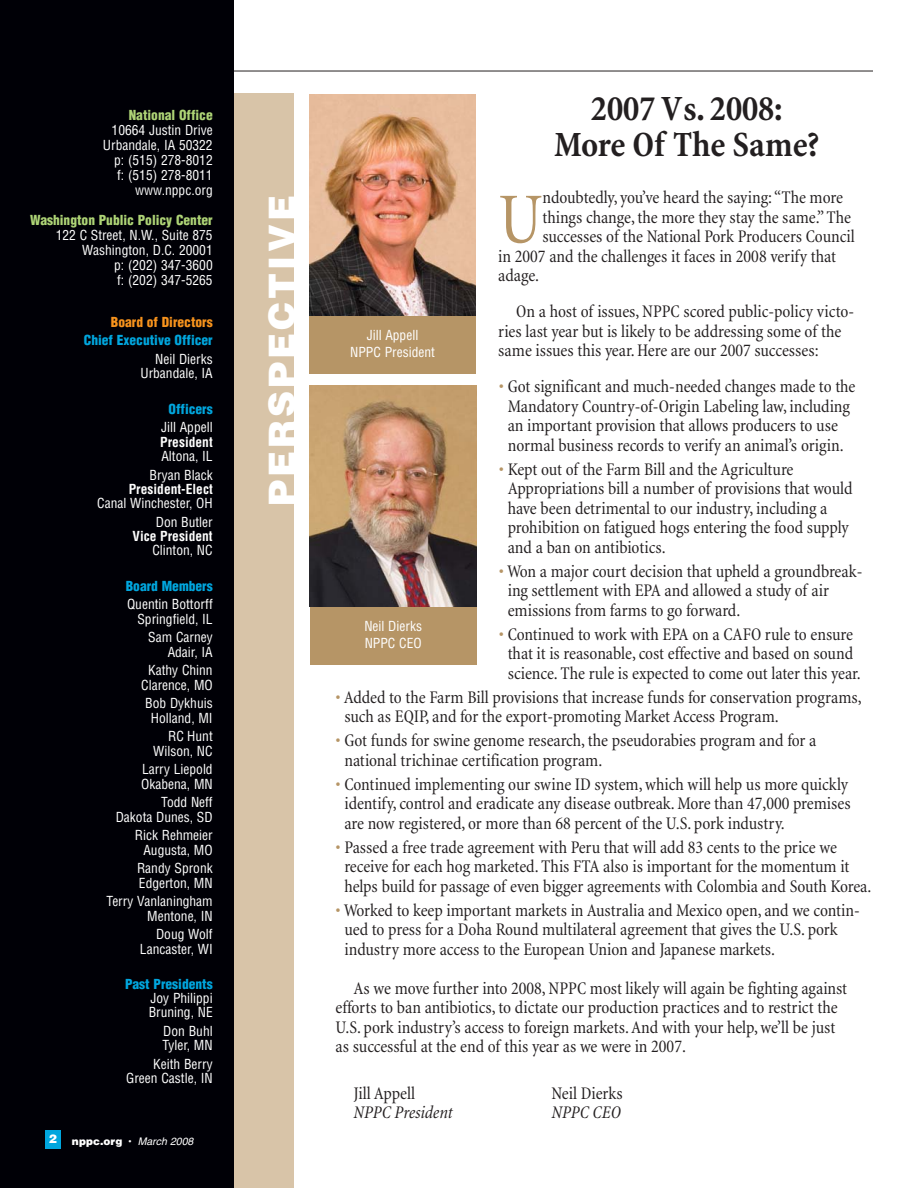
<style>
.page{position:relative;width:918px;height:1188px;background:#fff}
.page>*{position:absolute;margin:0;border:0;box-sizing:border-box;transform-origin:0 0}
.t1{font:condensed 72.9px "Minion";color:#b69566}
.t2{font:700 condensed 36px/36px "Minion";color:#231f20;text-align:center}
.t3{font:900 36px "Helvetica";letter-spacing:.085em;color:#fff}
.t4{font:condensed 18px/19.5px "Minion";color:#231f20}
.t5{font:italic condensed 18px "Minion";color:#231f20}
.t6{font:condensed 13.5px/14.2px "Helvetica";color:#fff;text-align:right}
.t7{font:900 condensed 13.5px "Helvetica";color:#00a6de}
.t8{font:900 condensed 13.5px "Helvetica";color:#aed476}
.t9{font:700 condensed 13.5px "Helvetica";color:#fff}
.t10{font:900 condensed 13.5px "Helvetica";color:#f7931d}
.t11{font:900 12px "Helvetica";color:#fff}
.t12{font:italic 10.5px "Helvetica";color:#fff}
.s1{font-weight:900;font-style:normal}
.s2{font-style:normal}
.s3{color:#b69566}
</style>
<div class="page">
<div style="left:234px;top:93px;width:60px;height:1095px;background:#d8c4a8"></div>
<hr style="left:233px;top:71px;width:640px;height:1px;background:#231f20">
<div style="left:0;top:0;width:234px;height:1188px;background:#000006"></div>
<div style="left:45px;top:1130px;width:16px;height:19px;background:#00a6de"></div>
<div style="left:309px;top:313px;width:167px;height:61px;background:#b69566"></div>
<img style="left:309px;top:94px;width:167px;height:221px">
<div style="left:310px;top:604px;width:166px;height:61px;background:#b69566"></div>
<img style="left:310px;top:386px;width:166px;height:220px">
<p class="t8" style="left:129px;top:110px;width:85px">National Office</p>
<p class="t6" style="left:103px;top:124px;width:111px;line-height:15px">10664 Justin Drive<br>Urbandale, IA 50322 p: (515) 278-8012<br>f: (515) 278-8011 www.nppc.org</p>
<p class="t8" style="left:30px;top:215px;width:184px">Washington Public Policy Center</p>
<p class="t6" style="left:56px;top:229px;width:159px;line-height:15px">122 C Street, N.W., Suite 875<br>Washington, D.C. 20001<br>p: (202) 347-3600<br>f: (202) 347-5265</p>
<p class="t10" style="left:111px;top:316px;width:103px">Board of Directors</p>
<p class="t7" style="left:84px;top:335px;width:130px">Chief Executive Officer</p>
<p class="t6" style="left:140px;top:353px;width:74px">Neil Dierks<br>Urbandale, IA</p>
<p class="t7" style="left:169px;top:403px;width:46px">Officers</p>
<p class="t6" style="left:161px;top:421px;width:53px">Jill Appell</p>
<p class="t9" style="left:160px;top:437px;width:54px">President</p>
<p class="t6" style="left:150px;top:448px;width:65px;line-height:18.8px">Altona, IL<br>Bryan Black</p>
<p class="t9" style="left:129px;top:484px;width:85px">President-Elect</p>
<p class="t6" style="left:97px;top:495px;width:117px;line-height:18.8px">Canal Winchester, OH<br>Don Butler</p>
<p class="t9" style="left:133px;top:531px;width:82px">Vice President</p>
<p class="t6" style="left:152px;top:544px;width:62px">Clinton, NC</p>
<p class="t7" style="left:126px;top:581px;width:88px">Board Members</p>
<p class="t6" style="left:127px;top:598px;width:87px">Quentin Bottorff<br>Springfield, IL</p>
<p class="t6" style="left:148px;top:631px;width:66px">Sam Carney<br>Adair, IA</p>
<p class="t6" style="left:141px;top:664px;width:73px;text-align:center">Kathy Chinn<br>Clarence, MO</p>
<p class="t6" style="left:145px;top:697px;width:69px;text-align:center">Bob Dykhuis<br>Holland, MI</p>
<p class="t6" style="left:153px;top:730px;width:61px">RC Hunt<br>Wilson, NC</p>
<p class="t6" style="left:141px;top:763px;width:73px;text-align:left">Larry Liepold<br>Okabena, MN</p>
<p class="t6" style="left:116px;top:796px;width:99px">Todd Neff<br>Dakota Dunes, SD</p>
<p class="t6" style="left:135px;top:829px;width:79px">Rick Rehmeier<br>Augusta, MO</p>
<p class="t6" style="left:137px;top:862px;width:77px;text-align:left">Randy Spronk<br>Edgerton, MN</p>
<p class="t6" style="left:107px;top:895px;width:108px">Terry Vanlaningham<br>Mentone, IN</p>
<p class="t6" style="left:140px;top:928px;width:74px">Doug Wolf<br>Lancaster, WI</p>
<p class="t7" style="left:125px;top:979px;width:89px">Past Presidents</p>
<p class="t6" style="left:149px;top:992px;width:66px;text-align:left">Joy Philippi<br>Bruning, NE</p>
<p class="t6" style="left:162px;top:1025px;width:52px;text-align:left">Don Buhl<br>Tyler, MN</p>
<p class="t6" style="left:126px;top:1058px;width:88px">Keith Berry<br>Green Castle, IN</p>
<p class="t11" style="left:49px;top:1134px;width:10px">2</p>
<p class="t12" style="left:72px;top:1138px;width:125px"><span class="s1">nppc.org</span> <span class="s2">•</span> March 2008</p>
<h2 class="t3" style="left:269px;top:506px;width:313px;rotate:-90deg">PERSPECTIVE</h2>
<h2 class="t2" style="left:554px;top:94px;width:267px">2007 Vs. 2008:<br>More Of The Same?</h2>
<h1 class="t1" style="left:498px;top:191px;width:46px">U</h1>
<p class="t4" style="left:542px;top:190px;width:302px">ndoubtedly, you’ve heard the saying: “The more</p>
<p class="t4" style="left:542px;top:209px;width:310px">things change, the more they stay the same.” The</p>
<p class="t4" style="left:542px;top:229px;width:314px">successes of the National Pork Producers Council</p>
<p class="t4" style="left:498px;top:248px;width:339px">in 2007 and the challenges it faces in 2008 verify that</p>
<p class="t4" style="left:498px;top:268px;width:42px">adage.</p>
<p class="t4" style="left:498px;top:304px;width:357px;text-indent:18px">On a host of issues, NPPC scored public-policy victo&shy;ries last year but is likely to be addressing some of the same issues this year. Here are our 2007 successes:</p>
<p class="t4" style="left:499px;top:379px;width:358px;text-align:center"><span class="s3">•</span> Got significant and much-needed changes made to the Mandatory Country-of-Origin Labeling law, including an important provision that allows producers to use normal business records to verify an animal’s origin.</p>
<p class="t4" style="left:508px;top:461px;width:346px;text-indent:-9px"><span class="s3">•</span> Kept out of the Farm Bill and the Agriculture Appropriations bill a number of provisions that would have been detrimental to our industry, including a prohibition on fatigued hogs entering the food supply and a ban on antibiotics.</p>
<p class="t4" style="left:508px;top:563px;width:356px;text-indent:-9px"><span class="s3">•</span> Won a major court decision that upheld a groundbreak&shy;ing settlement with EPA and allowed a study of air emissions from farms to go forward.</p>
<p class="t4" style="left:499px;top:626px;width:363px;text-align:center"><span class="s3">•</span> Continued to work with EPA on a CAFO rule to ensure that it is reasonable, cost effective and based on sound science. The rule is expected to come out later this year.</p>
<p class="t4" style="left:344px;top:689px;width:519px;text-indent:-9px"><span class="s3">•</span> Added to the Farm Bill provisions that increase funds for conservation programs, such as EQIP, and for the export-promoting Market Access Program.</p>
<p class="t4" style="left:344px;top:733px;width:473px;text-indent:-9px"><span class="s3">•</span> Got funds for swine genome research, the pseudorabies program and for a national trichinae certification program.</p>
<p class="t4" style="left:344px;top:776px;width:508px;text-indent:-9px"><span class="s3">•</span> Continued implementing our swine ID system, which will help us more quickly identify, control and eradicate any disease outbreak. More than 47,000 premises are now registered, or more than 68 percent of the U.S. pork industry.</p>
<p class="t4" style="left:344px;top:839px;width:529px;text-indent:-9px"><span class="s3">•</span> Passed a free trade agreement with Peru that will add 83 cents to the price we receive for each hog marketed. This FTA also is important for the momentum it helps build for passage of even bigger agreements with Colombia and South Korea.</p>
<p class="t4" style="left:344px;top:902px;width:517px;text-indent:-9px"><span class="s3">•</span> Worked to keep important markets in Australia and Mexico open, and we contin&shy;ued to press for a Doha Round multilateral agreement that gives the U.S. pork industry more access to the European Union and Japanese markets.</p>
<p class="t4" style="left:336px;top:980px;width:513px;text-indent:18px">As we move further into 2008, NPPC most likely will again be fighting against efforts to ban antibiotics, to dictate our production practices and to restrict the U.S. pork industry’s access to foreign markets. And with your help, we’ll be just as successful at the end of this year as we were in 2007.</p>
<p class="t4" style="left:354px;top:1085px;width:63px">Jill Appell</p>
<p class="t4" style="left:552px;top:1085px;width:73px">Neil Dierks</p>
<p class="t5" style="left:354px;top:1106px;width:100px">NPPC President</p>
<p class="t5" style="left:552px;top:1106px;width:71px">NPPC CEO</p>
<p class="t6" style="left:350px;top:328px;width:86px;line-height:16.5px;text-align:center">Jill Appell<br>NPPC President</p>
<p class="t6" style="left:364px;top:619px;width:59px;line-height:16.5px;text-align:left">Neil Dierks<br>NPPC CEO</p>
</div>
